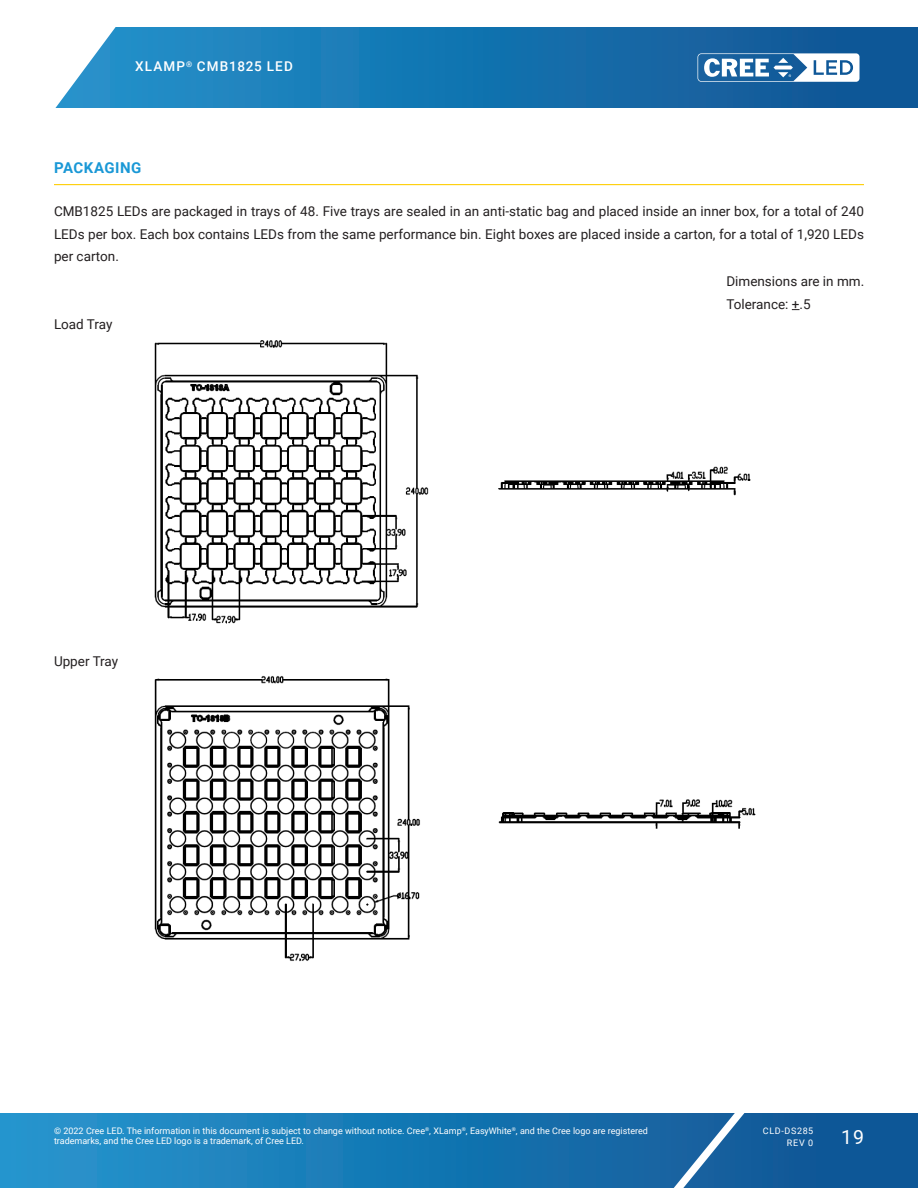
<style>
.page{position:relative;width:918px;height:1188px;background:#fff}
.page>*{position:absolute;margin:0;border:0;box-sizing:border-box;transform-origin:0 0}
.t1{font:19.5px "Roboto";color:#fff}
.Section_heading_with{font:700 15px "Roboto";letter-spacing:.035em;color:#1a98d6}
.Text_justify{font:13.5px/22.5px "Roboto";color:#231f20;text-align:justify}
.t2{font:500 13.5px "Roboto";letter-spacing:.085em;color:#fff}
.t3{font:9px/10.8px "Roboto";color:#fff}
.t4{font:9px/12px "Roboto";letter-spacing:.085em;color:#fff;text-align:right}
</style>
<div class="page">
<svg style="left:0;top:1113px;width:918px;height:75px;background:#1876b2"></svg>
<svg style="left:644px;top:1113px;width:117px;height:75px;background:#296da6"></svg>
<svg style="left:55px;top:27px;width:863px;height:81px;background:#2078b2"></svg>
<svg style="left:698px;top:53px;width:162px;height:29px"></svg>
<hr style="left:54px;top:184px;width:810px;height:1px;background:#fece08">
<img style="left:154px;top:340px;width:275px;height:284px">
<img style="left:498px;top:466px;width:253px;height:30px">
<img style="left:498px;top:799px;width:258px;height:30px">
<img style="left:154px;top:676px;width:266px;height:286px">
<p class="t2" style="left:135px;top:57px;width:159px">XLAMP<sup>®</sup> CMB1825 LED</p>
<p class="Section_heading_with" style="left:54px;top:157px;width:89px">PACKAGING</p>
<p class="Text_justify" style="left:54px;top:199px;width:812px">CMB1825 LEDs are packaged in trays of 48. Five trays are sealed in an anti-static bag and placed inside an inner box, for a total of 240<br>LEDs per box. Each box contains LEDs from the same performance bin. Eight boxes are placed inside a carton, for a total of 1,920 LEDs per carton.</p>
<p class="Text_justify" style="left:54px;top:312px;width:60px">Load Tray</p>
<p class="Text_justify" style="left:54px;top:649px;width:66px">Upper Tray</p>
<p class="Text_justify" style="left:726px;top:270px;width:139px">Dimensions are in mm.</p>
<p class="Text_justify" style="left:726px;top:292px;width:86px">Tolerance: +.5</p>
<p class="t3" style="left:54px;top:1125px;width:596px">© 2022 Cree LED. The information in this document is subject to change without notice. Cree<sup>®</sup>, XLamp<sup>®</sup>, EasyWhite<sup>®</sup>, and the Cree logo are registered trademarks, and the Cree LED logo is a trademark, of Cree LED.</p>
<p class="t4" style="left:763px;top:1124px;width:52px">CLD-DS285<br>REV 0</p>
<h1 class="t1" style="left:841px;top:1123px;width:24px">19</h1>
</div>
